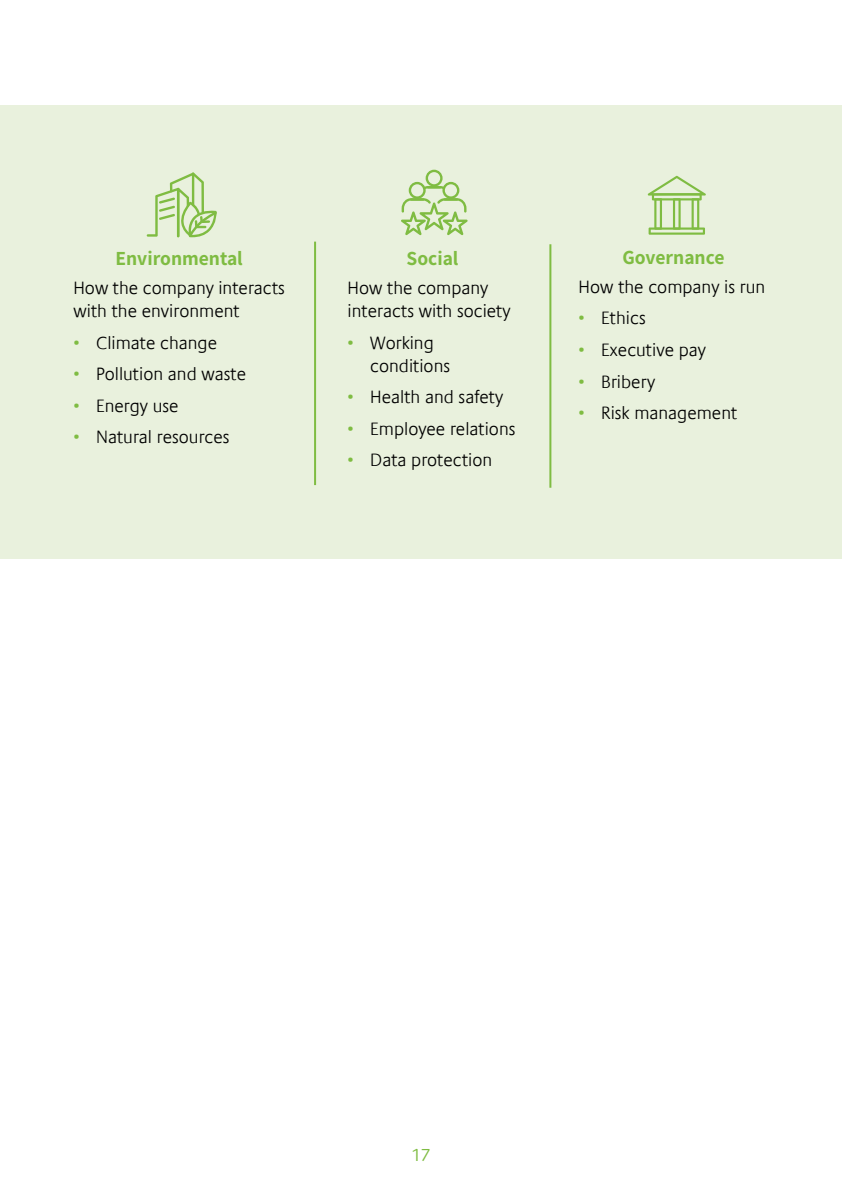
<style>
.page{position:relative;width:842px;height:1191px;background:#fff}
.page>*{position:absolute;margin:0;border:0;box-sizing:border-box;transform-origin:0 0}
.t1{font:700 20px "Assistant";color:#7fbc42}
.t2{font:300 18px/23px "Praxis Com";color:#000}
.t3{font:18px "Foundry Sans";color:#7fbc42}
.s1{color:#7fbc42}
</style>
<div class="page">
<div style="left:0;top:105px;width:842px;height:453px;background:#e9f1dd"></div>
<svg style="left:648px;top:176px;width:58px;height:59px"></svg>
<svg style="left:401px;top:170px;width:67px;height:65px"></svg>
<hr style="left:314px;top:242px;width:2px;height:243px;background:#7fbc42">
<hr style="left:549px;top:244px;width:2px;height:244px;background:#7fbc42">
<svg style="left:147px;top:172px;width:70px;height:65px"></svg>
<p class="t1" style="left:115px;top:245px;width:129px">Environmental</p>
<p class="t2" style="left:73px;top:277px;width:213px">How the company interacts with the environment</p>
<p class="t2" style="left:73px;top:331px;width:145px"><span class="s1">•</span> Climate change</p>
<p class="t2" style="left:73px;top:363px;width:174px"><span class="s1">•</span> Pollution and waste</p>
<p class="t2" style="left:73px;top:394px;width:107px"><span class="s1">•</span> Energy use</p>
<p class="t2" style="left:73px;top:426px;width:158px"><span class="s1">•</span> Natural resources</p>
<p class="t1" style="left:407px;top:245px;width:53px">Social</p>
<p class="t2" style="left:348px;top:277px;width:165px">How the company interacts with society</p>
<p class="t2" style="left:370px;top:331px;width:81px;text-indent:-23px"><span class="s1">•</span> Working conditions</p>
<p class="t2" style="left:348px;top:386px;width:157px"><span class="s1">•</span> Health and safety</p>
<p class="t2" style="left:348px;top:417px;width:169px"><span class="s1">•</span> Employee relations</p>
<p class="t2" style="left:348px;top:449px;width:146px"><span class="s1">•</span> Data protection</p>
<p class="t1" style="left:622px;top:244px;width:104px">Governance</p>
<p class="t2" style="left:579px;top:275px;width:188px">How the company is run</p>
<p class="t2" style="left:579px;top:307px;width:69px"><span class="s1">•</span> Ethics</p>
<p class="t2" style="left:579px;top:338px;width:129px"><span class="s1">•</span> Executive pay</p>
<p class="t2" style="left:579px;top:370px;width:78px"><span class="s1">•</span> Bribery</p>
<p class="t2" style="left:579px;top:401px;width:160px"><span class="s1">•</span> Risk management</p>
<p class="t3" style="left:412px;top:1145px;width:20px">17</p>
</div>
